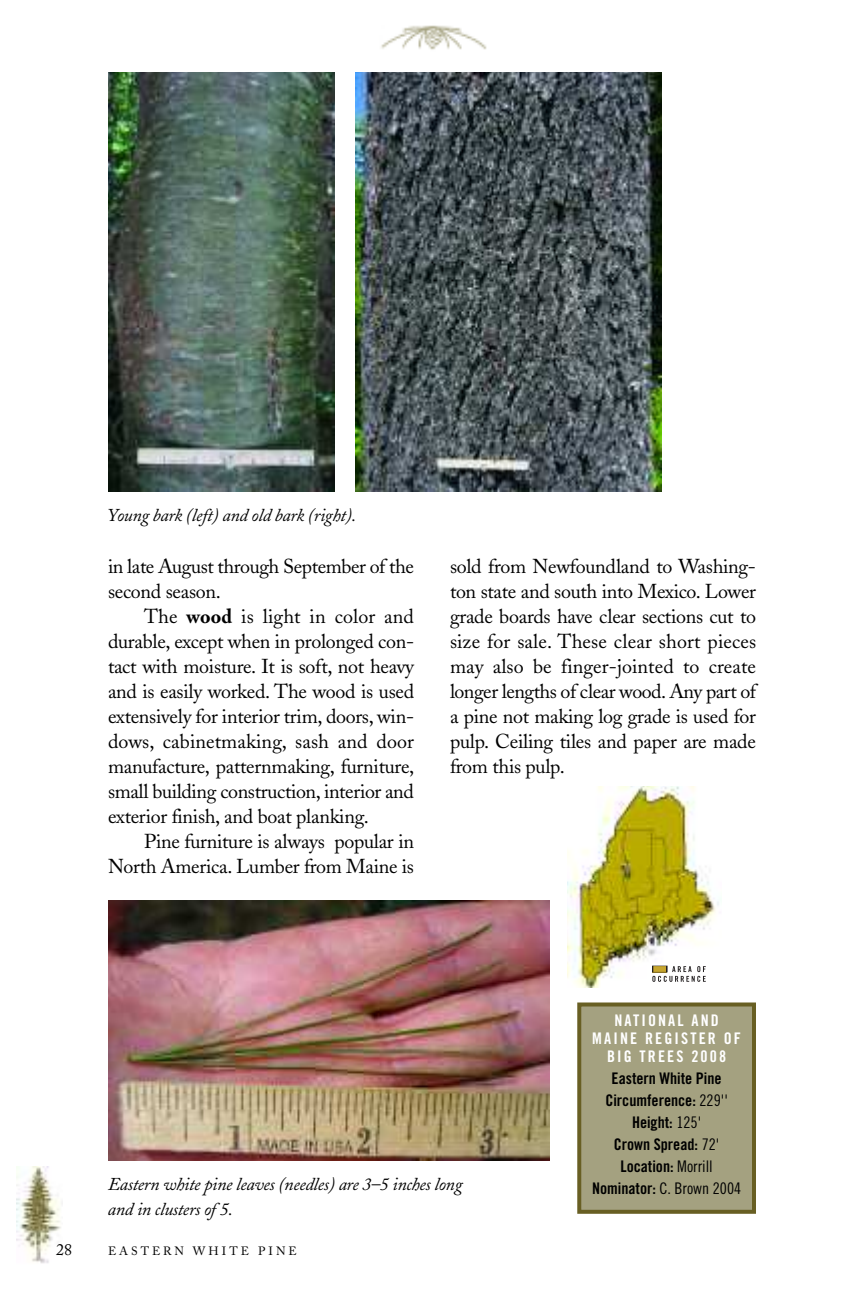
<style>
.page{position:relative;width:864px;height:1296px;background:#fff}
.page>*{position:absolute;margin:0;border:0;box-sizing:border-box;transform-origin:0 0}
.t1{font:20px/25px "Adobe Caslon";letter-spacing:-.015em;color:#000;text-align:justify}
.t2{font:italic 18px/25px "Adobe Caslon";letter-spacing:-.015em;color:#000}
.t3{font:16px/22px "Trade Gothic Bold Cond Twenty";color:#000;text-align:center}
.t4{font:16px/18px "Trade Gothic Bold Cond Twenty";letter-spacing:.135em;color:#fff;text-align:center}
.t5{font:16px "Trade Gothic Cond Eighteen";color:#000}
.t6{font:16px "Adobe Caslon";color:#000}
.t7{font:12px "Adobe Caslon";letter-spacing:.25em;color:#000}
.s1{font-weight:700}
.s2{font-family:"Trade Gothic Cond Eighteen"}
.s3{font-family:"Trade Gothic Bold Cond Twenty"}
</style>
<div class="page">
<img style="left:567px;top:786px;width:152px;height:201px">
<div style="left:647px;top:964px;width:64px;height:24px;background:#fff"></div>
<svg style="left:652px;top:966px;width:54px;height:16px"></svg>
<div style="left:653px;top:966px;width:14px;height:6px;background:#c6a52e"></div>
<div style="left:652px;top:966px;width:15px;height:6px;border:1px solid #231f20"></div>
<img style="left:17px;top:1166px;width:46px;height:98px">
<img style="left:381px;top:25px;width:106px;height:25px">
<img style="left:108px;top:72px;width:227px;height:419px">
<img style="left:355px;top:72px;width:306px;height:419px">
<img style="left:108px;top:901px;width:442px;height:260px">
<div style="left:579px;top:1004px;width:175px;height:208px;background:#a4a180"></div>
<div style="left:577px;top:1002px;width:179px;height:212px;border:4px solid #685f23"></div>
<p class="t2" style="left:108px;top:505px;width:250px">Young bark (left) and old bark (right).</p>
<p class="t1" style="left:108px;top:556px;width:307px">in late August through September of the second season.</p>
<p class="t1" style="left:108px;top:606px;width:308px;text-indent:36px">The <span class="s1">wood</span> is light in color and durable, except when in prolonged con&shy;tact with moisture. It is soft, not heavy and is easily worked. The wood is used extensively for interior trim, doors, win&shy;dows, cabinetmaking, sash and door manufacture, patternmaking, furniture, small building construction, interior and exterior finish, and boat planking.</p>
<p class="t1" style="left:108px;top:831px;width:308px;text-align:right">Pine furniture is always popular in<br>North America. Lumber from Maine is</p>
<p class="t1" style="left:450px;top:556px;width:308px">sold from Newfoundland to Washing&shy;ton state and south into Mexico. Lower grade boards have clear sections cut to size for sale. These clear short pieces may also be finger-jointed to create longer lengths of clear wood. Any part of a pine not making log grade is used for pulp. Ceiling tiles and paper are made from this pulp.</p>
<p class="t2" style="left:108px;top:1174px;width:356px">Eastern white pine leaves (needles) are 3–5 inches long and in clusters of 5.</p>
<p class="t6" style="left:56px;top:1244px;width:17px">28</p>
<p class="t7" style="left:108px;top:1247px;width:190px">EASTERN WHITE PINE</p>
<p class="t4" style="left:592px;top:1013px;width:150px">NATIONAL AND<br>MAINE REGISTER OF<br>BIG TREES 2008</p>
<p class="t3" style="left:605px;top:1069px;width:124px">Eastern White Pine<br>Circumference: <span class="s2">229''<br></span>Height: <span class="s2">125'<br></span>Crown Spread: <span class="s2">72'<br></span>Location: <span class="s2">Morrill</span></p>
<p class="t5" style="left:592px;top:1182px;width:151px"><span class="s3">Nominator:</span> C. Brown 2004</p>
</div>
